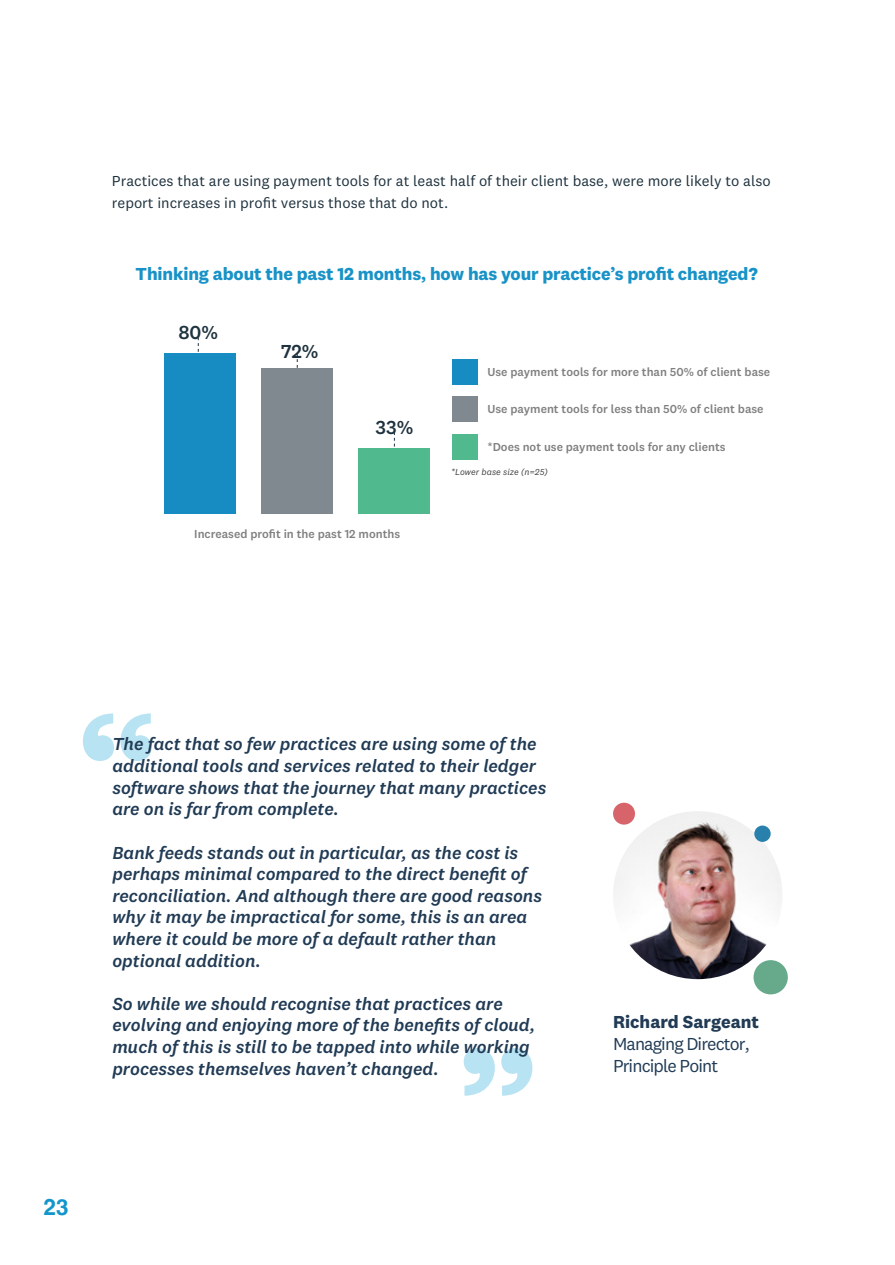
<style>
.page{position:relative;width:895px;height:1265px;background:#fff}
.page>*{position:absolute;margin:0;border:0;box-sizing:border-box;transform-origin:0 0}
.t1{font:700 22.5px "Helvetica";color:#1396cb}
.t2{font:500 19.5px "National 2";color:#1e323e}
.t3{font:italic 500 18px/21.6px "National 2";color:#213b55}
.t4{font:700 18px "National 2";letter-spacing:-.01em;color:#1892c7}
.t5{font:18px/21.6px "National 2";letter-spacing:-.05em;color:#213b55}
.t6{font:700 18px "National 2";color:#213b55}
.t7{font:15px/22.5px "National 2";color:#1e323e}
.t8{font:500 12px "National 2";color:#808080}
.t9{font:italic 9px "National 2";color:#414042}
</style>
<div class="page">
<div style="left:358px;top:448px;width:72px;height:66px;background:#51b98e"></div>
<div style="left:452px;top:359px;width:26px;height:25px;background:#168cc3"></div>
<div style="left:452px;top:396px;width:26px;height:26px;background:#808990"></div>
<div style="left:452px;top:434px;width:26px;height:25px;background:#51b98e"></div>
<div style="left:753px;top:960px;width:34px;height:34px;background:#67aa8b;border-radius:50%"></div>
<img style="left:613px;top:811px;width:169px;height:168px">
<div style="left:613px;top:802px;width:22px;height:22px;background:#d7646a;border-radius:50%"></div>
<div style="left:754px;top:825px;width:16px;height:16px;background:#2880ac;border-radius:50%"></div>
<svg style="left:463px;top:1048px;width:69px;height:47px"></svg>
<svg style="left:83px;top:713px;width:69px;height:48px"></svg>
<div style="left:164px;top:354px;width:71px;height:160px;background:#168cc3"></div>
<div style="left:261px;top:368px;width:72px;height:146px;background:#808990"></div>
<p class="t7" style="left:112px;top:169px;width:660px">Practices that are using payment tools for at least half of their client base, were more likely to also report increases in profit versus those that do not.</p>
<p class="t4" style="left:136px;top:262px;width:623px">Thinking about the past 12 months, how has your practice’s profit changed?</p>
<p class="t2" style="left:178px;top:321px;width:41px">80%</p>
<p class="t2" style="left:281px;top:339px;width:39px">72%</p>
<p class="t2" style="left:375px;top:415px;width:39px">33%</p>
<p class="t8" style="left:194px;top:527px;width:207px">Increased profit in the past 12 months</p>
<p class="t8" style="left:487px;top:364px;width:284px">Use payment tools for more than 50% of client base</p>
<p class="t8" style="left:487px;top:402px;width:277px">Use payment tools for less than 50% of client base</p>
<p class="t8" style="left:487px;top:439px;width:240px">*Does not use payment tools for any clients</p>
<p class="t9" style="left:451px;top:467px;width:98px">*Lower base size (n=25)</p>
<p class="t3" style="left:112px;top:733px;width:435px">The fact that so few practices are using some of the additional tools and services related to their ledger software shows that the journey that many practices are on is far from complete.</p>
<p class="t3" style="left:112px;top:841px;width:431px">Bank feeds stands out in particular, as the cost is perhaps minimal compared to the direct benefit of reconciliation. And although there are good reasons why it may be impractical for some, this is an area where it could be more of a default rather than optional addition.</p>
<p class="t3" style="left:112px;top:992px;width:424px">So while we should recognise that practices are evolving and enjoying more of the benefits of cloud, much of this is still to be tapped into while working processes themselves haven’t changed.</p>
<p class="t1" style="left:44px;top:1193px;width:27px">23</p>
<p class="t6" style="left:613px;top:1010px;width:147px">Richard Sargeant</p>
<p class="t5" style="left:613px;top:1032px;width:138px">Managing Director,<br>Principle Point</p>
</div>
